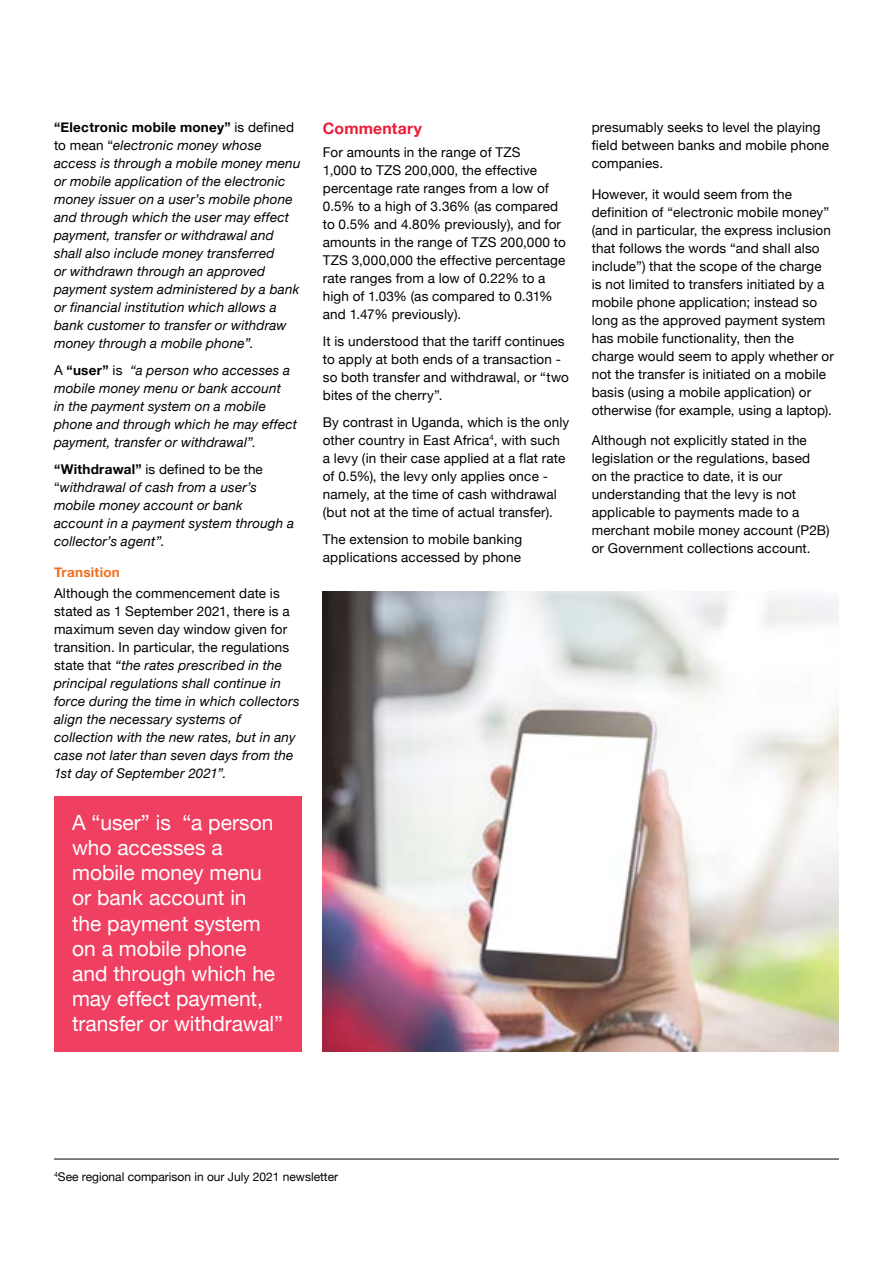
<style>
.page{position:relative;width:893px;height:1263px;background:#fff}
.page>*{position:absolute;margin:0;border:0;box-sizing:border-box;transform-origin:0 0}
.t1{font:21px/25.2px "Helvetica Neue";color:#fff}
.t2{font:700 15.75px "Helvetica Neue";letter-spacing:.01em;color:#ed1b35}
.t3{font:13.5px/18px "Helvetica Neue";letter-spacing:.01em;color:#000}
.t4{font:italic 13.5px/18px "Helvetica Neue";letter-spacing:.01em;color:#000}
.t5{font:700 13.5px "Helvetica Neue";letter-spacing:.02em;color:#f36e21}
.t6{font:12px "Helvetica Neue";color:#000}
.s1{font-weight:700;font-style:normal}
.s2{font-style:normal}
</style>
<div class="page">
<img style="left:323px;top:591px;width:516px;height:460px">
<div style="left:54px;top:796px;width:247px;height:255px;background:#ef4062"></div>
<hr style="left:54px;top:1159px;width:785px;height:1px;background:#000">
<p class="t4" style="left:54px;top:119px;width:248px"><span class="s1">“Electronic mobile money”</span> <span class="s2">is defined to mean “</span>electronic money whose access is through a mobile money menu or mobile application of the electronic money issuer on a user’s mobile phone and through which the user may effect payment, transfer or withdrawal and shall also include money transferred<br>or withdrawn through an approved payment system administered by a bank or financial institution which allows a bank customer to transfer or withdraw money through a mobile phone”.</p>
<p class="t4" style="left:54px;top:362px;width:245px"><span class="s2">A</span> <span class="s1">“user”</span> <span class="s2">is</span> “a person who accesses a mobile money menu or bank account<br>in the payment system on a mobile phone and through which he may effect payment, transfer or withdrawal”.</p>
<p class="t4" style="left:54px;top:461px;width:242px"><span class="s1">“Withdrawal”</span> <span class="s2">is defined to be the “</span>withdrawal of cash from a user’s mobile money account or bank account in a payment system through a collector’s agent”.</p>
<p class="t5" style="left:54px;top:562px;width:67px">Transition</p>
<p class="t4" style="left:54px;top:584px;width:247px"><span class="s2">Although the commencement date is stated as 1 September 2021, there is a maximum seven day window given for transition. In particular, the regulations state that</span> “the rates prescribed in the principal regulations shall continue in force during the time in which collectors align the necessary systems of collection with the new rates, but in any case not later than seven days from the 1st day of September 2021”.</p>
<h1 class="t1" style="left:72px;top:811px;width:212px">A “user” is “a person who accesses a mobile money menu or bank account in<br>the payment system on a mobile phone and through which he may effect payment, transfer or withdrawal”</h1>
<p class="t2" style="left:323px;top:116px;width:101px">Commentary</p>
<p class="t3" style="left:323px;top:144px;width:244px">For amounts in the range of TZS<br>1,000 to TZS 200,000, the effective percentage rate ranges from a low of 0.5% to a high of 3.36% (as compared to 0.5% and 4.80% previously), and for amounts in the range of TZS 200,000 to TZS 3,000,000 the effective percentage rate ranges from a low of 0.22% to a high of 1.03% (as compared to 0.31% and 1.47% previously).</p>
<p class="t3" style="left:323px;top:333px;width:248px">It is understood that the tariff continues to apply at both ends of a transaction - so both transfer and withdrawal, or “two bites of the cherry”.</p>
<p class="t3" style="left:323px;top:414px;width:248px">By contrast in Uganda, which is the only other country in East Africa<sup>4</sup>, with such a levy (in their case applied at a flat rate of 0.5%), the levy only applies once - namely, at the time of cash withdrawal (but not at the time of actual transfer).</p>
<p class="t3" style="left:323px;top:531px;width:201px">The extension to mobile banking applications accessed by phone</p>
<p class="t3" style="left:592px;top:119px;width:239px">presumably seeks to level the playing field between banks and mobile phone companies.</p>
<p class="t3" style="left:592px;top:186px;width:244px">However, it would seem from the definition of “electronic mobile money” (and in particular, the express inclusion that follows the words “and shall also include”) that the scope of the charge is not limited to transfers initiated by a mobile phone application; instead so long as the approved payment system has mobile functionality, then the charge would seem to apply whether or not the transfer is initiated on a mobile basis (using a mobile application) or otherwise (for example, using a laptop).</p>
<p class="t3" style="left:592px;top:432px;width:239px">Although not explicitly stated in the legislation or the regulations, based<br>on the practice to date, it is our understanding that the levy is not applicable to payments made to a merchant mobile money account (P2B) or Government collections account.</p>
<p class="t6" style="left:54px;top:1168px;width:286px"><sup>4</sup>See regional comparison in our July 2021 newsletter</p>
</div>
